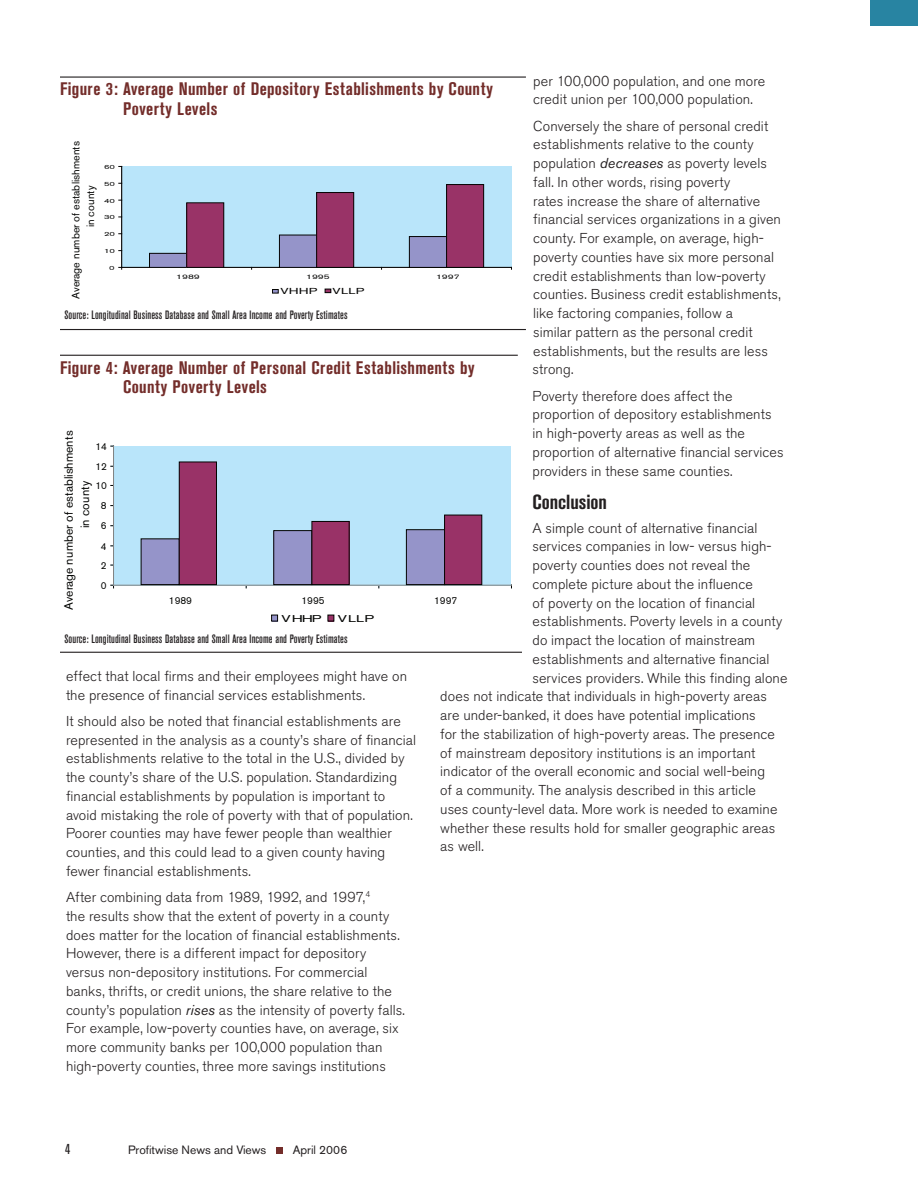
<style>
.page{position:relative;width:918px;height:1188px;background:#fff}
.page>*{position:absolute;margin:0;border:0;box-sizing:border-box;transform-origin:0 0}
.t1{font:700 condensed 20.25px "Akzidenz Grotesk BE";color:#231f20}
.t2{font:700 condensed 18px/19.5px "Akzidenz Grotesk BE";letter-spacing:.02em;color:#732d2a}
.t3{font:300 14.25px/18.8px "Akzidenz Grotesk BE";letter-spacing:.005em;color:#231f20}
.t4{font:500 condensed 12px "Akzidenz Grotesk BE";letter-spacing:.01em;color:#231f20}
.t5{font:12px/16.4px "Akzidenz Grotesk BE";letter-spacing:.02em;color:#040503}
.t6{font:12px "Akzidenz Grotesk BE";color:#231f20}
.t7{font:10.65px/14.5px "Akzidenz Grotesk BE";letter-spacing:.02em;color:#040503}
.t8{font:10.05px "Akzidenz Grotesk BE";letter-spacing:-.01em;color:#040503}
.t9{font:9.75px "Akzidenz Grotesk BE";letter-spacing:.005em;color:#040503;scale:1.57 1}
.t10{font:8.55px "Akzidenz Grotesk BE";letter-spacing:.01em;color:#050504;scale:1.58 1}
.t11{font:6.45px "Akzidenz Grotesk BE";color:#050504;scale:1.58 1}
.t12{font:6px "Akzidenz Grotesk BE";color:#050504;scale:1.58 1}
.s1{font-weight:400;font-style:italic}
</style>
<div class="page">
<div style="left:276px;top:1148px;width:7px;height:6px;background:#732d2a"></div>
<div style="left:870px;top:0;width:47px;height:26px;background:#2884a2"></div>
<hr style="left:60px;top:355px;width:458px;height:1px;background:#231f20">
<hr style="left:60px;top:652px;width:462px;height:1px;background:#231f20">
<div style="left:114px;top:446px;width:397px;height:140px;background:#b9e5fa"></div>
<hr style="left:114px;top:585px;width:397px;height:1px;background:#808180">
<hr style="left:113px;top:446px;width:1px;height:139px;background:#808180">
<div style="left:141px;top:539px;width:38px;height:46px;background:#9594c9"></div>
<div style="left:274px;top:531px;width:38px;height:54px;background:#9594c9"></div>
<div style="left:273px;top:530px;width:39px;height:55px;border:1px solid #040503"></div>
<div style="left:406px;top:530px;width:39px;height:55px;background:#9594c9"></div>
<div style="left:406px;top:529px;width:39px;height:56px;border:1px solid #040503"></div>
<div style="left:179px;top:462px;width:38px;height:123px;background:#993267"></div>
<div style="left:179px;top:462px;width:38px;height:123px;border:1px solid #040503"></div>
<div style="left:312px;top:521px;width:37px;height:64px;background:#993267"></div>
<div style="left:311px;top:521px;width:39px;height:64px;border:1px solid #040503"></div>
<div style="left:445px;top:515px;width:37px;height:70px;background:#993267"></div>
<div style="left:444px;top:515px;width:38px;height:70px;border:1px solid #040503"></div>
<div style="left:271px;top:615px;width:7px;height:7px;border:1px solid #040503"></div>
<div style="left:122px;top:166px;width:389px;height:101px;background:#b9e5fa"></div>
<hr style="left:121px;top:166px;width:1px;height:101px;background:#050504">
<hr style="left:122px;top:267px;width:389px;height:1px;background:#050504">
<svg style="left:272px;top:289px;width:7px;height:4px"></svg>
<svg style="left:325px;top:289px;width:6px;height:4px"></svg>
<div style="left:150px;top:253px;width:37px;height:14px;background:#9594c9"></div>
<div style="left:149px;top:253px;width:38px;height:15px;border:1px solid #050504"></div>
<div style="left:279px;top:235px;width:38px;height:32px;background:#9594c9"></div>
<div style="left:279px;top:235px;width:38px;height:33px;border:1px solid #050504"></div>
<div style="left:409px;top:237px;width:38px;height:30px;background:#9594c9"></div>
<div style="left:409px;top:236px;width:38px;height:32px;border:1px solid #050504"></div>
<div style="left:187px;top:203px;width:37px;height:64px;background:#993367"></div>
<div style="left:186px;top:202px;width:38px;height:66px;border:1px solid #050504"></div>
<div style="left:317px;top:193px;width:37px;height:74px;background:#993367"></div>
<div style="left:316px;top:192px;width:38px;height:76px;border:1px solid #050504"></div>
<div style="left:447px;top:185px;width:37px;height:82px;background:#993367"></div>
<div style="left:446px;top:184px;width:38px;height:84px;border:1px solid #050504"></div>
<hr style="left:60px;top:76px;width:466px;height:2px;background:#231f20">
<hr style="left:60px;top:329px;width:466px;height:1px;background:#231f20">
<p class="t3" style="left:533px;top:72px;width:234px">per 100,000 population, and one more credit union per 100,000 population.</p>
<p class="t3" style="left:532px;top:117px;width:250px">Conversely the share of personal credit establishments relative to the county population <span class="s1">decreases</span> as poverty levels fall. In other words, rising poverty<br>rates increase the share of alternative financial services organizations in a given county. For example, on average, high&shy;poverty counties have six more personal credit establishments than low-poverty counties. Business credit establishments, like factoring companies, follow a<br>similar pattern as the personal credit establishments, but the results are less strong.</p>
<p class="t3" style="left:532px;top:387px;width:253px">Poverty therefore does affect the proportion of depository establishments in high-poverty areas as well as the proportion of alternative financial services providers in these same counties.</p>
<h1 class="t1" style="left:532px;top:491px;width:76px">Conclusion</h1>
<p class="t3" style="left:532px;top:519px;width:226px">A simple count of alternative financial</p>
<p class="t3" style="left:532px;top:537px;width:241px">services companies in low- versus high-</p>
<p class="t3" style="left:532px;top:556px;width:219px">poverty counties does not reveal the</p>
<p class="t3" style="left:532px;top:575px;width:222px">complete picture about the influence</p>
<p class="t3" style="left:532px;top:594px;width:224px">of poverty on the location of financial</p>
<p class="t3" style="left:532px;top:612px;width:251px">establishments. Poverty levels in a county</p>
<p class="t3" style="left:532px;top:631px;width:224px">do impact the location of mainstream</p>
<p class="t3" style="left:532px;top:650px;width:239px">establishments and alternative financial</p>
<p class="t3" style="left:532px;top:669px;width:257px">services providers. While this finding alone</p>
<p class="t3" style="left:440px;top:687px;width:328px">does not indicate that individuals in high-poverty areas</p>
<p class="t3" style="left:440px;top:706px;width:317px">are under-banked, it does have potential implications</p>
<p class="t3" style="left:440px;top:725px;width:336px">for the stabilization of high-poverty areas. The presence</p>
<p class="t3" style="left:440px;top:744px;width:317px">of mainstream depository institutions is an important</p>
<p class="t3" style="left:440px;top:762px;width:326px">indicator of the overall economic and social well-being</p>
<p class="t3" style="left:440px;top:781px;width:317px">of a community. The analysis described in this article</p>
<p class="t3" style="left:440px;top:800px;width:339px">uses county-level data. More work is needed to examine</p>
<p class="t3" style="left:440px;top:819px;width:337px">whether these results hold for smaller geographic areas</p>
<p class="t3" style="left:440px;top:837px;width:45px">as well.</p>
<p class="t2" style="left:123px;top:79px;width:371px;text-indent:-63px">Figure 3: Average Number of Depository Establishments by County<br>Poverty Levels</p>
<p class="t7" style="left:69px;top:227px;width:88px;text-indent:-72px;rotate:-90deg">Average number of establishments in county</p>
<p class="t12" style="left:104px;top:163px;width:8px">60</p>
<p class="t12" style="left:104px;top:180px;width:8px">50</p>
<p class="t12" style="left:104px;top:197px;width:8px">40</p>
<p class="t12" style="left:104px;top:214px;width:8px">30</p>
<p class="t12" style="left:104px;top:231px;width:8px">20</p>
<p class="t12" style="left:104px;top:247px;width:8px">10</p>
<p class="t12" style="left:109px;top:264px;width:5px">0</p>
<p class="t11" style="left:176px;top:273px;width:17px">1989</p>
<p class="t11" style="left:306px;top:273px;width:17px">1995</p>
<p class="t11" style="left:436px;top:273px;width:17px">1997</p>
<p class="t10" style="left:281px;top:286px;width:25px">VHHP</p>
<p class="t10" style="left:333px;top:286px;width:22px">VLLP</p>
<p class="t4" style="left:64px;top:308px;width:285px">Source: Longitudinal Business Database and Small Area Income and Poverty Estimates</p>
<p class="t2" style="left:123px;top:358px;width:353px;text-indent:-63px">Figure 4: Average Number of Personal Credit Establishments by<br>County Poverty Levels</p>
<p class="t5" style="left:61px;top:528px;width:100px;text-indent:-81px;rotate:-90deg">Average number of establishments in county</p>
<p class="t8" style="left:95px;top:440px;width:13px">14</p>
<p class="t8" style="left:95px;top:460px;width:13px">12</p>
<p class="t8" style="left:95px;top:480px;width:13px">10</p>
<p class="t8" style="left:101px;top:500px;width:7px">8</p>
<p class="t8" style="left:101px;top:520px;width:7px">6</p>
<p class="t8" style="left:101px;top:540px;width:7px">4</p>
<p class="t8" style="left:101px;top:559px;width:7px">2</p>
<p class="t8" style="left:101px;top:579px;width:7px">0</p>
<p class="t8" style="left:169px;top:594px;width:25px">1989</p>
<p class="t8" style="left:302px;top:594px;width:25px">1995</p>
<p class="t8" style="left:434px;top:594px;width:25px">1997</p>
<p class="t9" style="left:282px;top:613px;width:27px">VHHP</p>
<p class="t9" style="left:338px;top:613px;width:24px">VLLP</p>
<p class="t4" style="left:64px;top:632px;width:285px">Source: Longitudinal Business Database and Small Area Income and Poverty Estimates</p>
<p class="t3" style="left:66px;top:667px;width:343px">effect that local firms and their employees might have on the presence of financial services establishments.</p>
<p class="t3" style="left:66px;top:712px;width:352px">It should also be noted that financial establishments are represented in the analysis as a county’s share of financial establishments relative to the total in the U.S., divided by the county’s share of the U.S. population. Standardizing financial establishments by population is important to avoid mistaking the role of poverty with that of population.<br>Poorer counties may have fewer people than wealthier counties, and this could lead to a given county having fewer financial establishments.</p>
<p class="t3" style="left:66px;top:888px;width:341px">After combining data from 1989, 1992, and 1997,<sup>4<br></sup>the results show that the extent of poverty in a county does matter for the location of financial establishments.<br>However, there is a different impact for depository versus non-depository institutions. For commercial banks, thrifts, or credit unions, the share relative to the county’s population <span class="s1">rises</span> as the intensity of poverty falls.<br>For example, low-poverty counties have, on average, six more community banks per 100,000 population than high-poverty counties, three more savings institutions</p>
<p class="t6" style="left:128px;top:1142px;width:140px">Profitwise News and Views</p>
<p class="t6" style="left:293px;top:1142px;width:56px">April 2006</p>
</div>
